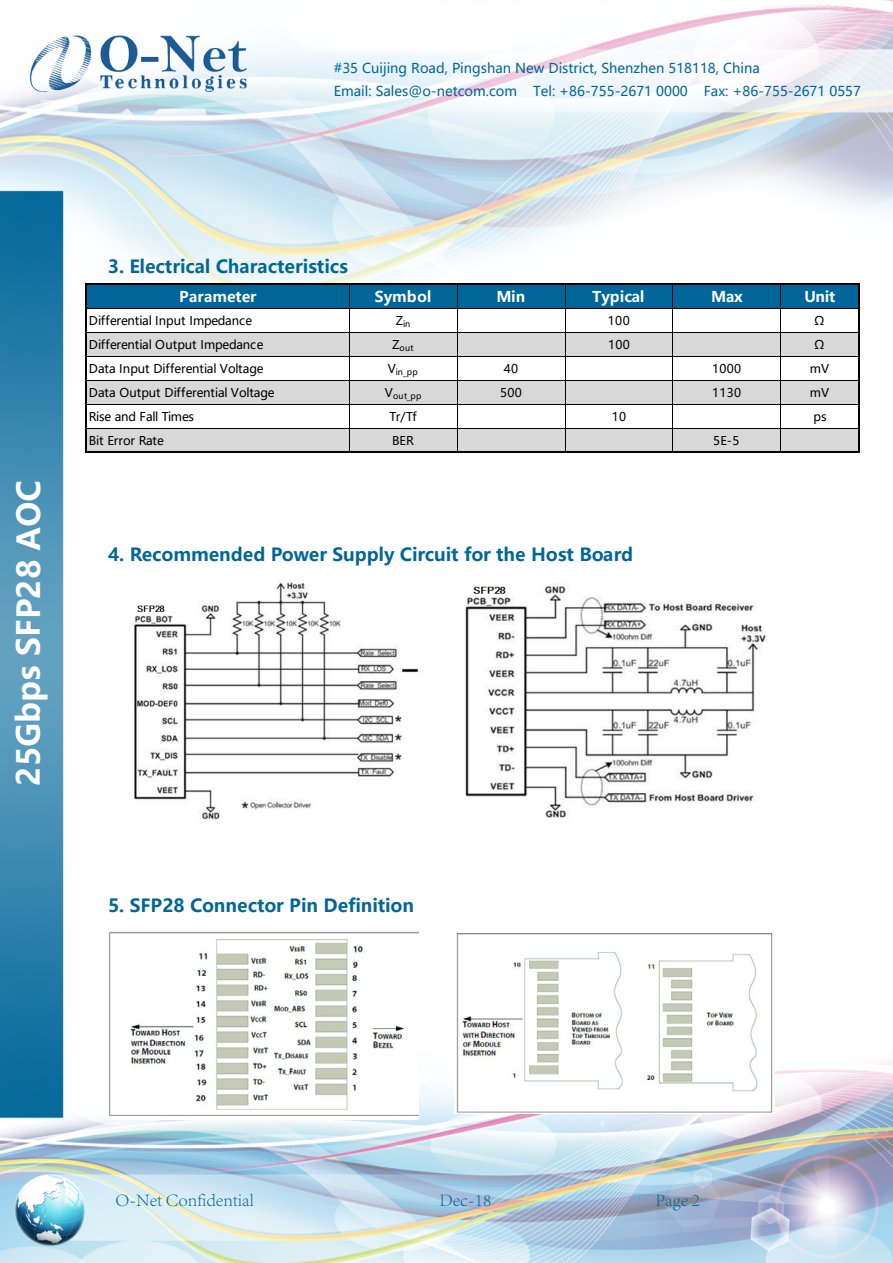
<style>
.page{position:relative;width:893px;height:1263px;background:#fff}
.page>*{position:absolute;margin:0;border:0;box-sizing:border-box;transform-origin:0 0}
.t1{font:700 31.5px "Microsoft Ya Hei";color:#fff}
.t2{font:700 18px "Microsoft Ya Hei UI";color:#069}
.t3{font:300 18px "Adobe Song Std";color:#069}
.t4{font:700 14.7px "Microsoft Ya Hei";letter-spacing:-.005em;color:#fff}
.t5{font:13.5px/23.7px "Microsoft Ya Hei";color:#069}
.t6{font:12px "Microsoft Ya Hei";color:#000}
.t7{font:12px "Microsoft Ya Hei";letter-spacing:-.02em;color:#000}
.t8{font:8.25px "Microsoft Ya Hei";letter-spacing:.03em;color:#000}
</style>
<div class="page">
<img style="left:0;top:0;width:893px;height:1263px">
<img style="left:27px;top:35px;width:223px;height:57px">
<img style="left:108px;top:577px;width:312px;height:247px">
<img style="left:454px;top:577px;width:316px;height:247px">
<img style="left:108px;top:931px;width:311px;height:188px">
<img style="left:454px;top:931px;width:320px;height:183px">
<hr style="left:84px;top:284px;width:3px;height:25px;background:#fff">
<hr style="left:84px;top:308px;width:3px;height:25px;background:#fff">
<hr style="left:84px;top:332px;width:3px;height:25px;background:#fff">
<hr style="left:84px;top:356px;width:3px;height:25px;background:#fff">
<hr style="left:84px;top:380px;width:3px;height:25px;background:#fff">
<hr style="left:84px;top:404px;width:3px;height:25px;background:#fff">
<hr style="left:84px;top:428px;width:3px;height:25px;background:#fff">
<div style="left:86px;top:284px;width:264px;height:25px;background:#069"></div>
<div style="left:349px;top:284px;width:109px;height:25px;background:#069"></div>
<div style="left:457px;top:284px;width:108px;height:25px;background:#069"></div>
<div style="left:565px;top:284px;width:108px;height:25px;background:#069"></div>
<div style="left:672px;top:284px;width:109px;height:25px;background:#069"></div>
<div style="left:780px;top:284px;width:80px;height:25px;background:#069"></div>
<div style="left:86px;top:308px;width:264px;height:25px;background:#fff"></div>
<div style="left:349px;top:308px;width:109px;height:25px;background:#fff"></div>
<div style="left:457px;top:308px;width:108px;height:25px;background:#fff"></div>
<div style="left:565px;top:308px;width:108px;height:25px;background:#fff"></div>
<div style="left:672px;top:308px;width:109px;height:25px;background:#fff"></div>
<div style="left:780px;top:308px;width:80px;height:25px;background:#fff"></div>
<div style="left:86px;top:356px;width:264px;height:25px;background:#fff"></div>
<div style="left:349px;top:356px;width:109px;height:25px;background:#fff"></div>
<div style="left:457px;top:356px;width:108px;height:25px;background:#fff"></div>
<div style="left:565px;top:356px;width:108px;height:25px;background:#fff"></div>
<div style="left:672px;top:356px;width:109px;height:25px;background:#fff"></div>
<div style="left:780px;top:356px;width:80px;height:25px;background:#fff"></div>
<div style="left:86px;top:404px;width:264px;height:25px;background:#fff"></div>
<div style="left:349px;top:404px;width:109px;height:25px;background:#fff"></div>
<div style="left:457px;top:404px;width:108px;height:25px;background:#fff"></div>
<div style="left:565px;top:404px;width:108px;height:25px;background:#fff"></div>
<div style="left:672px;top:404px;width:109px;height:25px;background:#fff"></div>
<div style="left:780px;top:404px;width:80px;height:25px;background:#fff"></div>
<div style="left:86px;top:332px;width:264px;height:25px;background:#d8d8d8"></div>
<div style="left:349px;top:332px;width:109px;height:25px;background:#d8d8d8"></div>
<div style="left:457px;top:332px;width:108px;height:25px;background:#d8d8d8"></div>
<div style="left:565px;top:332px;width:108px;height:25px;background:#d8d8d8"></div>
<div style="left:672px;top:332px;width:109px;height:25px;background:#d8d8d8"></div>
<div style="left:780px;top:332px;width:80px;height:25px;background:#d8d8d8"></div>
<div style="left:86px;top:380px;width:264px;height:25px;background:#d8d8d8"></div>
<div style="left:349px;top:380px;width:109px;height:25px;background:#d8d8d8"></div>
<div style="left:457px;top:380px;width:108px;height:25px;background:#d8d8d8"></div>
<div style="left:565px;top:380px;width:108px;height:25px;background:#d8d8d8"></div>
<div style="left:672px;top:380px;width:109px;height:25px;background:#d8d8d8"></div>
<div style="left:780px;top:380px;width:80px;height:25px;background:#d8d8d8"></div>
<div style="left:86px;top:428px;width:264px;height:25px;background:#d8d8d8"></div>
<div style="left:349px;top:428px;width:109px;height:25px;background:#d8d8d8"></div>
<div style="left:457px;top:428px;width:108px;height:25px;background:#d8d8d8"></div>
<div style="left:565px;top:428px;width:108px;height:25px;background:#d8d8d8"></div>
<div style="left:672px;top:428px;width:109px;height:25px;background:#d8d8d8"></div>
<div style="left:780px;top:428px;width:80px;height:25px;background:#d8d8d8"></div>
<hr style="left:87px;top:283px;width:773px;height:2px;background:#000">
<hr style="left:87px;top:308px;width:771px;height:1px;background:#000">
<hr style="left:87px;top:332px;width:771px;height:1px;background:#000">
<hr style="left:87px;top:356px;width:771px;height:1px;background:#000">
<hr style="left:87px;top:380px;width:771px;height:1px;background:#000">
<hr style="left:87px;top:404px;width:771px;height:1px;background:#000">
<hr style="left:87px;top:428px;width:771px;height:1px;background:#000">
<hr style="left:87px;top:451px;width:771px;height:2px;background:#000">
<hr style="left:85px;top:283px;width:2px;height:170px;background:#000">
<hr style="left:349px;top:285px;width:1px;height:166px;background:#000">
<hr style="left:457px;top:285px;width:1px;height:166px;background:#000">
<hr style="left:565px;top:285px;width:1px;height:166px;background:#000">
<hr style="left:672px;top:285px;width:1px;height:166px;background:#000">
<hr style="left:780px;top:285px;width:1px;height:166px;background:#000">
<hr style="left:858px;top:284px;width:2px;height:169px;background:#000">
<p class="t5" style="left:334px;top:56px;width:529px">#35 Cuijing Road, Pingshan New District, Shenzhen 518118, China<br>Email: Sales@o-netcom.com Tel: +86-755-2671 0000 Fax: +86-755-2671 0557</p>
<h1 class="t1" style="left:7px;top:786px;width:307px;rotate:-90deg">25Gbps SFP28 AOC</h1>
<h2 class="t2" style="left:108px;top:254px;width:242px">3. Electrical Characteristics</h2>
<p class="t4" style="left:179px;top:286px;width:79px">Parameter</p>
<p class="t4" style="left:375px;top:286px;width:58px">Symbol</p>
<p class="t4" style="left:496px;top:286px;width:30px">Min</p>
<p class="t4" style="left:592px;top:286px;width:54px">Typical</p>
<p class="t4" style="left:711px;top:286px;width:33px">Max</p>
<p class="t4" style="left:804px;top:286px;width:33px">Unit</p>
<p class="t6" style="left:89px;top:312px;width:165px">Differential Input Impedance</p>
<p class="t6" style="left:396px;top:312px;width:9px">Z</p>
<p class="t6" style="left:608px;top:312px;width:23px">100</p>
<p class="t6" style="left:814px;top:312px;width:11px">Ω</p>
<p class="t6" style="left:89px;top:336px;width:176px">Differential Output Impedance</p>
<p class="t6" style="left:392px;top:336px;width:9px">Z</p>
<p class="t6" style="left:608px;top:336px;width:23px">100</p>
<p class="t6" style="left:814px;top:336px;width:11px">Ω</p>
<p class="t6" style="left:89px;top:360px;width:176px">Data Input Differential Voltage</p>
<p class="t6" style="left:388px;top:360px;width:10px">V</p>
<p class="t6" style="left:504px;top:360px;width:16px">40</p>
<p class="t6" style="left:712px;top:360px;width:31px">1000</p>
<p class="t6" style="left:810px;top:360px;width:21px">mV</p>
<p class="t6" style="left:89px;top:384px;width:187px">Data Output Differential Voltage</p>
<p class="t6" style="left:385px;top:384px;width:10px">V</p>
<p class="t6" style="left:500px;top:384px;width:23px">500</p>
<p class="t6" style="left:712px;top:384px;width:31px">1130</p>
<p class="t6" style="left:810px;top:384px;width:21px">mV</p>
<p class="t7" style="left:89px;top:408px;width:107px">Rise and Fall Times</p>
<p class="t6" style="left:389px;top:408px;width:29px">Tr/Tf</p>
<p class="t6" style="left:612px;top:408px;width:16px">10</p>
<p class="t6" style="left:814px;top:408px;width:14px">ps</p>
<p class="t6" style="left:89px;top:432px;width:77px">Bit Error Rate</p>
<p class="t6" style="left:392px;top:432px;width:23px">BER</p>
<p class="t6" style="left:713px;top:432px;width:28px">5E-5</p>
<p class="t8" style="left:403px;top:318px;width:8px">in</p>
<p class="t8" style="left:400px;top:342px;width:16px">out</p>
<p class="t8" style="left:396px;top:366px;width:23px">in_pp</p>
<p class="t8" style="left:393px;top:390px;width:30px">out_pp</p>
<h2 class="t2" style="left:108px;top:542px;width:527px">4. Recommended Power Supply Circuit for the Host Board</h2>
<h2 class="t2" style="left:108px;top:893px;width:307px">5. SFP28 Connector Pin Definition</h2>
<h2 class="t3" style="left:115px;top:1190px;width:140px">O-Net Confidential</h2>
<h2 class="t3" style="left:439px;top:1190px;width:53px">Dec-18</h2>
<h2 class="t3" style="left:655px;top:1190px;width:46px">Page 2</h2>
</div>
